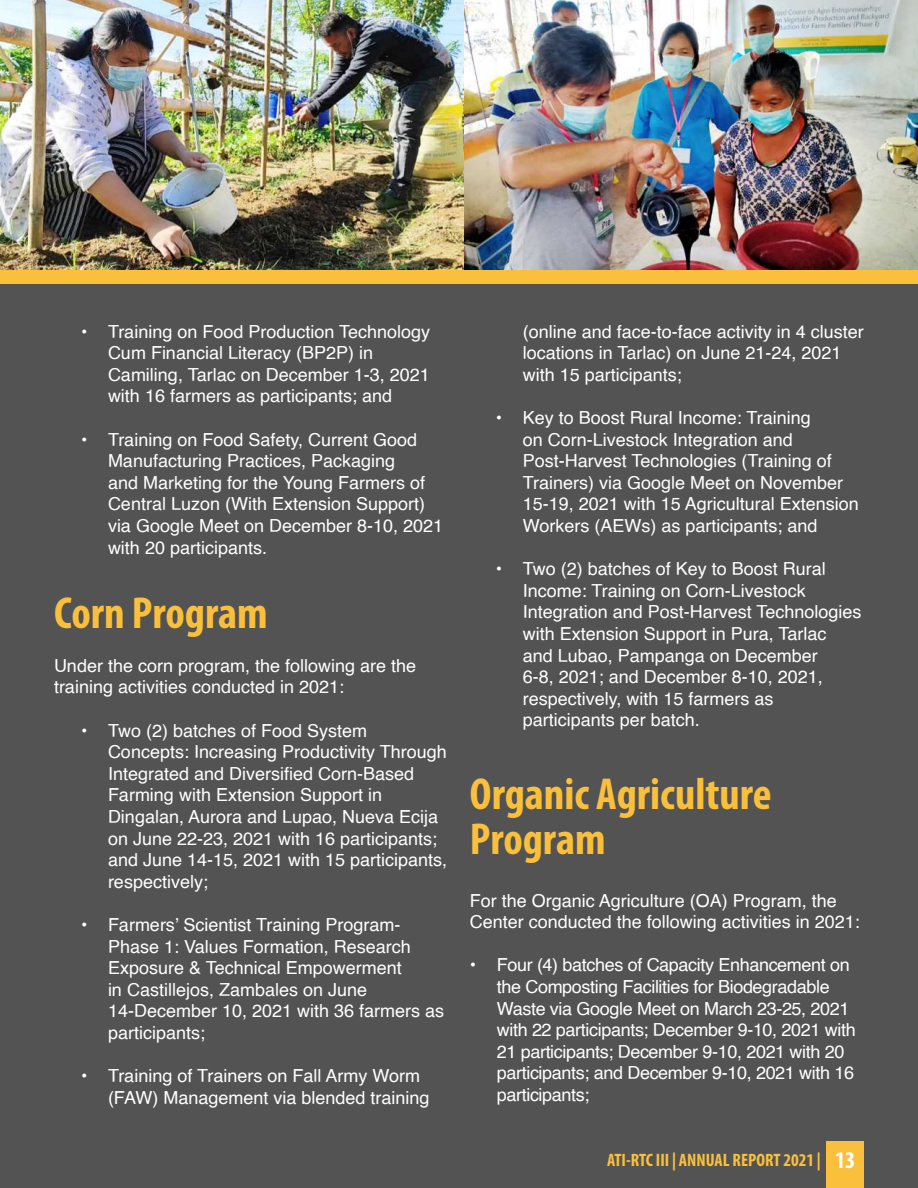
<style>
.page{position:relative;width:918px;height:1188px;background:#535353}
.page>*{position:absolute;margin:0;border:0;box-sizing:border-box;transform-origin:0 0}
.t1{font:700 condensed 45px/45px "Myriad Pro";color:#fac03c}
.t2{font:18px/21.6px "Helvetica";color:#fff}
.t3{font:18px/21.6px "Helvetica";letter-spacing:-.02em;color:#fff}
.t4{font:700 condensed 18px "Myriad Pro";color:#fac03c}
.s1{font-size:24px;color:#fff}
</style>
<div class="page">
<div style="left:0;top:270px;width:918px;height:14px;background:#fac03c"></div>
<div style="left:827px;top:1142px;width:37px;height:46px;background:#fac03c"></div>
<img style="left:0;top:0;width:918px;height:270px">
<p class="t2" style="left:108px;top:321px;width:324px;text-indent:-27px">• Training on Food Production Technology Cum Financial Literacy (BP2P) in Camiling, Tarlac on December 1-3, 2021 with 16 farmers as participants; and</p>
<p class="t2" style="left:108px;top:429px;width:337px;text-indent:-27px">• Training on Food Safety, Current Good Manufacturing Practices, Packaging<br>and Marketing for the Young Farmers of Central Luzon (With Extension Support) via Google Meet on December 8-10, 2021 with 20 participants.</p>
<h1 class="t1" style="left:54px;top:589px;width:215px">Corn Program</h1>
<p class="t2" style="left:54px;top:655px;width:364px">Under the corn program, the following are the training activities conducted in 2021:</p>
<p class="t2" style="left:108px;top:720px;width:341px;text-indent:-27px">• Two (2) batches of Food System Concepts: Increasing Productivity Through Integrated and Diversified Corn-Based Farming with Extension Support in Dingalan, Aurora and Lupao, Nueva Ecija on June 22-23, 2021 with 16 participants; and June 14-15, 2021 with 15 participants, respectively;</p>
<p class="t2" style="left:108px;top:915px;width:338px;text-indent:-27px">• Farmers’ Scientist Training Program-Phase 1: Values Formation, Research Exposure &amp; Technical Empowerment<br>in Castillejos, Zambales on June 14-December 10, 2021 with 36 farmers as participants;</p>
<p class="t2" style="left:108px;top:1066px;width:323px;text-indent:-27px">• Training of Trainers on Fall Army Worm (FAW) Management via blended training</p>
<p class="t2" style="left:523px;top:321px;width:343px">(online and face-to-face activity in 4 cluster locations in Tarlac) on June 21-24, 2021 with 15 participants;</p>
<p class="t2" style="left:523px;top:407px;width:338px;text-indent:-27px">• Key to Boost Rural Income: Training<br>on Corn-Livestock Integration and Post-Harvest Technologies (Training of Trainers) via Google Meet on November 15-19, 2021 with 15 Agricultural Extension Workers (AEWs) as participants; and</p>
<p class="t2" style="left:523px;top:559px;width:340px;text-indent:-27px">• Two (2) batches of Key to Boost Rural Income: Training on Corn-Livestock Integration and Post-Harvest Technologies with Extension Support in Pura, Tarlac<br>and Lubao, Pampanga on December<br>6-8, 2021; and December 8-10, 2021, respectively, with 15 farmers as participants per batch.</p>
<h1 class="t1" style="left:470px;top:771px;width:303px">Organic Agriculture<br>Program</h1>
<p class="t2" style="left:470px;top:890px;width:392px">For the Organic Agriculture (OA) Program, the<br>Center conducted the following activities in 2021:</p>
<p class="t3" style="left:497px;top:955px;width:360px;text-indent:-27px">• Four (4) batches of Capacity Enhancement on the Composting Facilities for Biodegradable Waste via Google Meet on March 23-25, 2021 with 22 participants; December 9-10, 2021 with 21 participants; December 9-10, 2021 with 20 participants; and December 9-10, 2021 with 16 participants;</p>
<p class="t4" style="left:607px;top:1149px;width:250px">ATI-RTC III | ANNUAL REPORT 2021 | <span class="s1">13</span></p>
</div>
